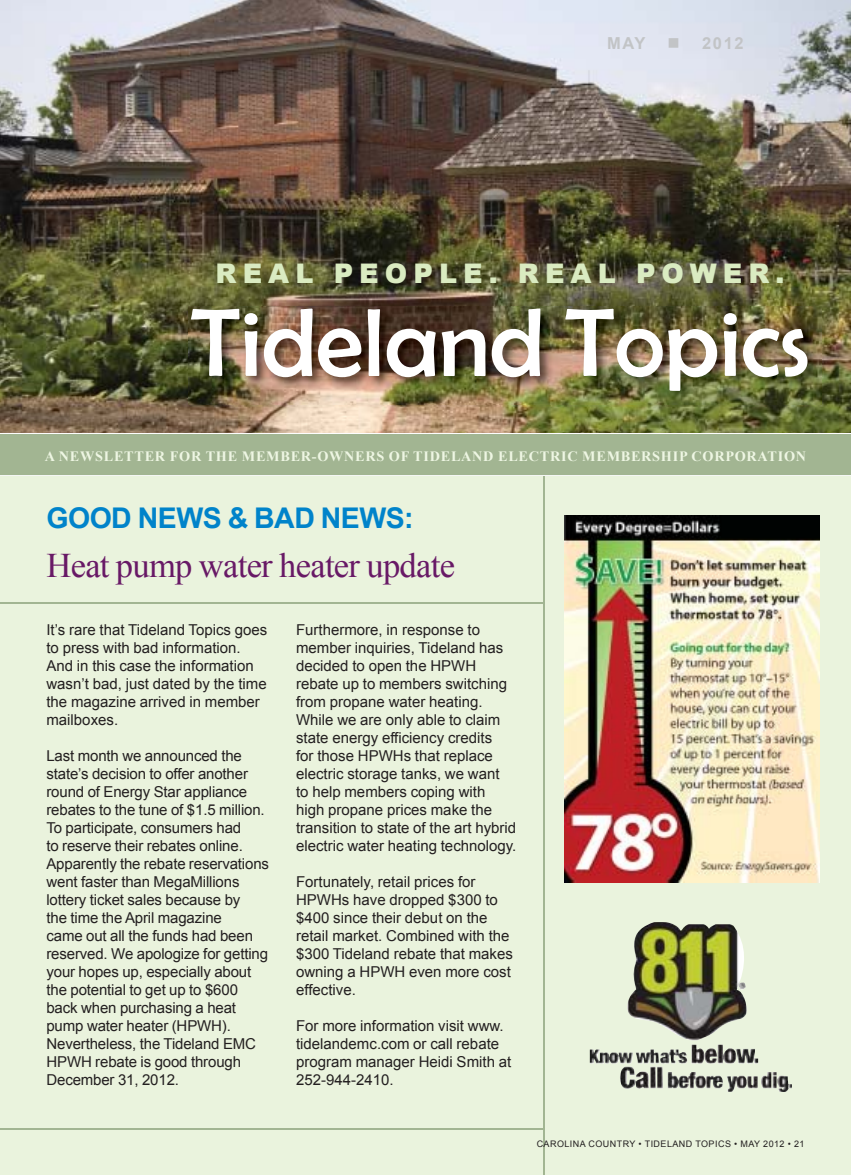
<style>
.page{position:relative;width:851px;height:1175px;background:#fff}
.page>*{position:absolute;margin:0;border:0;box-sizing:border-box;transform-origin:0 0}
.t1{font:34.5px "Times New Roman";letter-spacing:-.02em;color:#681966}
.t2{font:700 28.5px "Arial";letter-spacing:-.02em;color:#0083ca}
.t3{font:900 27px "Arial";letter-spacing:.225em;color:#daebc1}
.t4{font:700 16.5px "Arial";letter-spacing:.1em;color:#c2c4c6}
.t5{font:15px/18px "Arial";color:#231f20}
.t6{font:700 14.25px "Times New Roman";letter-spacing:.05em;color:#eef6e3}
.t7{font:9px "Arial";letter-spacing:.05em;color:#231f20}
</style>
<div class="page">
<img style="left:0;top:0;width:850px;height:433px">
<div style="left:0;top:476px;width:850px;height:698px;background:#eaf3dd"></div>
<hr style="left:543px;top:470px;width:1px;height:704px;background:#a2b592">
<hr style="left:0;top:474px;width:850px;height:2px;background:#fff">
<hr style="left:0;top:602px;width:544px;height:1px;background:#a2b592">
<hr style="left:0;top:1128px;width:544px;height:2px;background:#a2b592">
<img style="left:188px;top:306px;width:633px;height:99px">
<img style="left:191px;top:308px;width:616px;height:83px">
<div style="left:0;top:434px;width:850px;height:41px;background:#a2b592"></div>
<img style="left:565px;top:515px;width:254px;height:367px">
<img style="left:590px;top:922px;width:168px;height:168px">
<svg style="left:669px;top:38px;width:9px;height:10px"></svg>
<p class="t4" style="left:607px;top:34px;width:40px">MAY</p>
<p class="t4" style="left:702px;top:34px;width:43px">2012</p>
<h3 class="t3" style="left:216px;top:253px;width:570px">REAL PEOPLE. REAL POWER.</h3>
<p class="t6" style="left:45px;top:448px;width:762px">A NEWSLETTER FOR THE MEMBER-OWNERS OF TIDELAND ELECTRIC MEMBERSHIP CORPORATION</p>
<h2 class="t2" style="left:46px;top:502px;width:368px">GOOD NEWS &amp; BAD NEWS:</h2>
<h1 class="t1" style="left:46px;top:546px;width:410px">Heat pump water heater update</h1>
<p class="t5" style="left:46px;top:621px;width:222px">It’s rare that Tideland Topics goes to press with bad information.<br>And in this case the information wasn’t bad, just dated by the time the magazine arrived in member mailboxes.</p>
<p class="t5" style="left:46px;top:747px;width:224px">Last month we announced the state’s decision to offer another round of Energy Star appliance rebates to the tune of $1.5 million.<br>To participate, consumers had<br>to reserve their rebates online.<br>Apparently the rebate reservations went faster than MegaMillions lottery ticket sales because by<br>the time the April magazine<br>came out all the funds had been reserved. We apologize for getting your hopes up, especially about the potential to get up to $600 back when purchasing a heat pump water heater (HPWH).<br>Nevertheless, the Tideland EMC<br>HPWH rebate is good through<br>December 31, 2012.</p>
<p class="t5" style="left:296px;top:621px;width:222px">Furthermore, in response to member inquiries, Tideland has decided to open the HPWH rebate up to members switching from propane water heating.<br>While we are only able to claim state energy efficiency credits<br>for those HPWHs that replace electric storage tanks, we want<br>to help members coping with high propane prices make the transition to state of the art hybrid electric water heating technology.</p>
<p class="t5" style="left:296px;top:873px;width:218px">Fortunately, retail prices for<br>HPWHs have dropped $300 to $400 since their debut on the retail market. Combined with the $300 Tideland rebate that makes owning a HPWH even more cost effective.</p>
<p class="t5" style="left:296px;top:1017px;width:217px">For more information visit www. tidelandemc.com or call rebate program manager Heidi Smith at<br>252-944-2410.</p>
<p class="t7" style="left:536px;top:1138px;width:269px">CAROLINA COUNTRY • TIDELAND TOPICS • MAY 2012 • 21</p>
</div>
